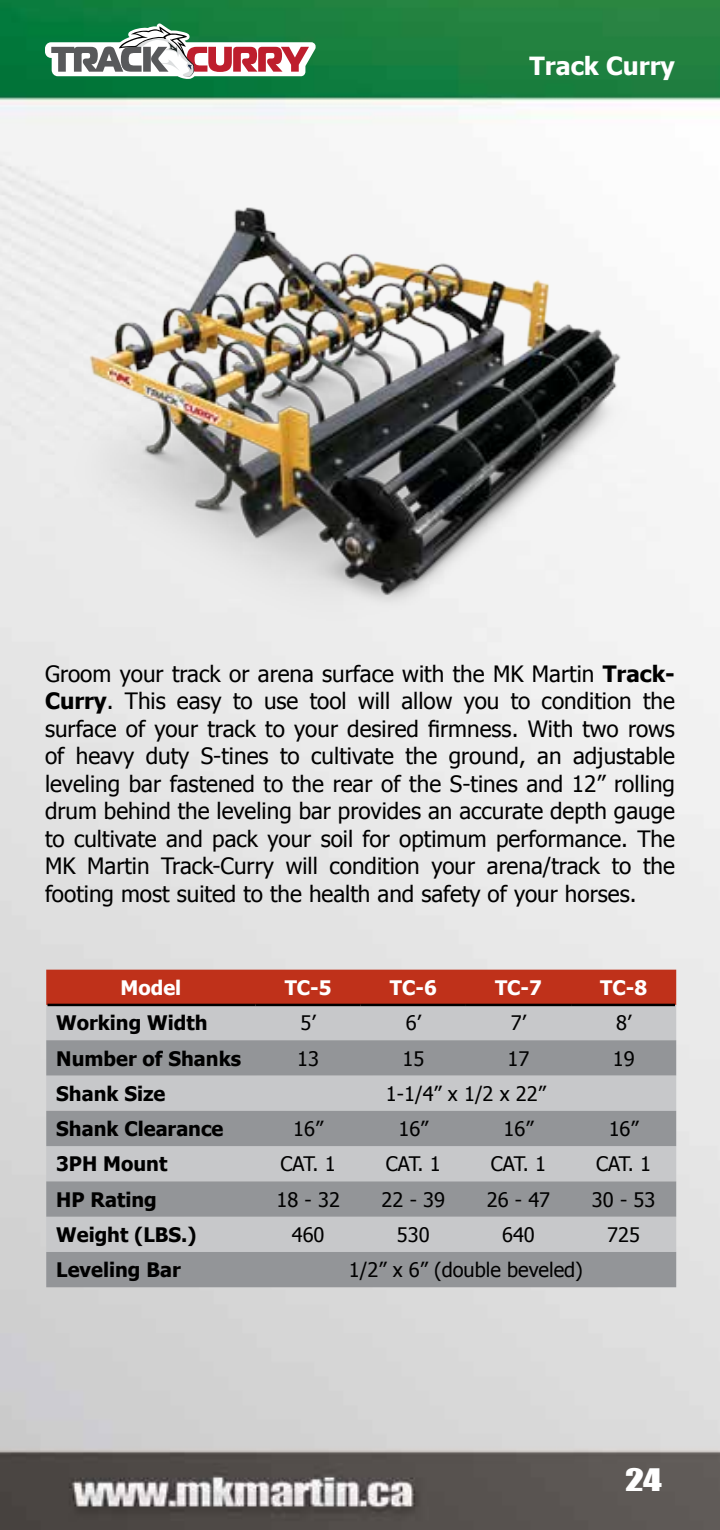
<style>
.page{position:relative;width:720px;height:1530px;background:#fff}
.page>*{position:absolute;margin:0;border:0;box-sizing:border-box;transform-origin:0 0}
.t1{font:28.5px "Impact";color:#fff;scale:1.32 1}
.t2{font:700 25px "Tahoma";color:#fff}
.t3{font:22.5px/27.5px "Tahoma";color:#000;text-align:justify}
.t4{font:20px "Tahoma";color:#000}
.t5{font:700 20px "Tahoma";color:#000}
.t6{font:700 20px "Tahoma";color:#fff}
.s1{font-weight:700}
</style>
<div class="page">
<img style="left:0;top:0;width:720px;height:1530px">
<img style="left:60px;top:193px;width:603px;height:460px">
<svg style="left:45px;top:23px;width:271px;height:56px"></svg>
<div style="left:46px;top:970px;width:630px;height:35px;background:#bf311a"></div>
<div style="left:46px;top:1005px;width:630px;height:35px;background:#c7c8ca"></div>
<svg style="left:46px;top:1040px;width:630px;height:247px;background:#a9abad"></svg>
<hr style="left:48px;top:1004px;width:208px;height:2px;background:#000">
<hr style="left:256px;top:1004px;width:105px;height:2px;background:#000">
<hr style="left:361px;top:1004px;width:105px;height:2px;background:#000">
<hr style="left:466px;top:1004px;width:105px;height:2px;background:#000">
<hr style="left:571px;top:1004px;width:104px;height:2px;background:#000">
<p class="t2" style="left:530px;top:48px;width:147px">Track Curry</p>
<p class="t3" style="left:45px;top:661px;width:632px">Groom your track or arena surface with the MK Martin <span class="s1">Track-Curry</span>. This easy to use tool will allow you to condition the surface of your track to your desired firmness. With two rows of heavy duty S-tines to cultivate the ground, an adjustable leveling bar fastened to the rear of the S-tines and 12” rolling drum behind the leveling bar provides an accurate depth gauge to cultivate and pack your soil for optimum performance. The MK Martin Track-Curry will condition your arena/track to the footing most suited to the health and safety of your horses.</p>
<p class="t6" style="left:121px;top:974px;width:62px">Model</p>
<p class="t6" style="left:285px;top:974px;width:48px">TC-5</p>
<p class="t6" style="left:390px;top:974px;width:48px">TC-6</p>
<p class="t6" style="left:495px;top:974px;width:48px">TC-7</p>
<p class="t6" style="left:600px;top:974px;width:48px">TC-8</p>
<p class="t5" style="left:56px;top:1009px;width:153px">Working Width</p>
<p class="t4" style="left:301px;top:1010px;width:17px">5’</p>
<p class="t4" style="left:406px;top:1010px;width:17px">6’</p>
<p class="t4" style="left:511px;top:1010px;width:17px">7’</p>
<p class="t4" style="left:616px;top:1010px;width:17px">8’</p>
<p class="t5" style="left:56px;top:1044px;width:186px">Number of Shanks</p>
<p class="t4" style="left:297px;top:1045px;width:23px">13</p>
<p class="t4" style="left:402px;top:1045px;width:23px">15</p>
<p class="t4" style="left:508px;top:1045px;width:23px">17</p>
<p class="t4" style="left:613px;top:1045px;width:23px">19</p>
<p class="t5" style="left:56px;top:1080px;width:111px">Shank Size</p>
<p class="t4" style="left:386px;top:1080px;width:161px">1-1/4” x 1/2 x 22”</p>
<p class="t5" style="left:56px;top:1115px;width:169px">Shank Clearance</p>
<p class="t4" style="left:293px;top:1115px;width:31px">16”</p>
<p class="t4" style="left:398px;top:1115px;width:31px">16”</p>
<p class="t4" style="left:504px;top:1115px;width:31px">16”</p>
<p class="t4" style="left:609px;top:1115px;width:31px">16”</p>
<p class="t5" style="left:56px;top:1150px;width:113px">3PH Mount</p>
<p class="t4" style="left:281px;top:1151px;width:57px">CAT. 1</p>
<p class="t4" style="left:386px;top:1151px;width:57px">CAT. 1</p>
<p class="t4" style="left:491px;top:1151px;width:57px">CAT. 1</p>
<p class="t4" style="left:596px;top:1151px;width:57px">CAT. 1</p>
<p class="t5" style="left:56px;top:1185px;width:102px">HP Rating</p>
<p class="t4" style="left:276px;top:1186px;width:65px">18 - 32</p>
<p class="t4" style="left:382px;top:1186px;width:65px">22 - 39</p>
<p class="t4" style="left:487px;top:1186px;width:65px">26 - 47</p>
<p class="t4" style="left:592px;top:1186px;width:65px">30 - 53</p>
<p class="t5" style="left:56px;top:1221px;width:142px">Weight (LBS.)</p>
<p class="t4" style="left:292px;top:1221px;width:34px">460</p>
<p class="t4" style="left:397px;top:1221px;width:34px">530</p>
<p class="t4" style="left:502px;top:1221px;width:34px">640</p>
<p class="t4" style="left:607px;top:1221px;width:34px">725</p>
<p class="t5" style="left:56px;top:1256px;width:126px">Leveling Bar</p>
<p class="t4" style="left:349px;top:1257px;width:235px">1/2” x 6” (double beveled)</p>
<p class="t1" style="left:625px;top:1458px;width:29px">24</p>
</div>
